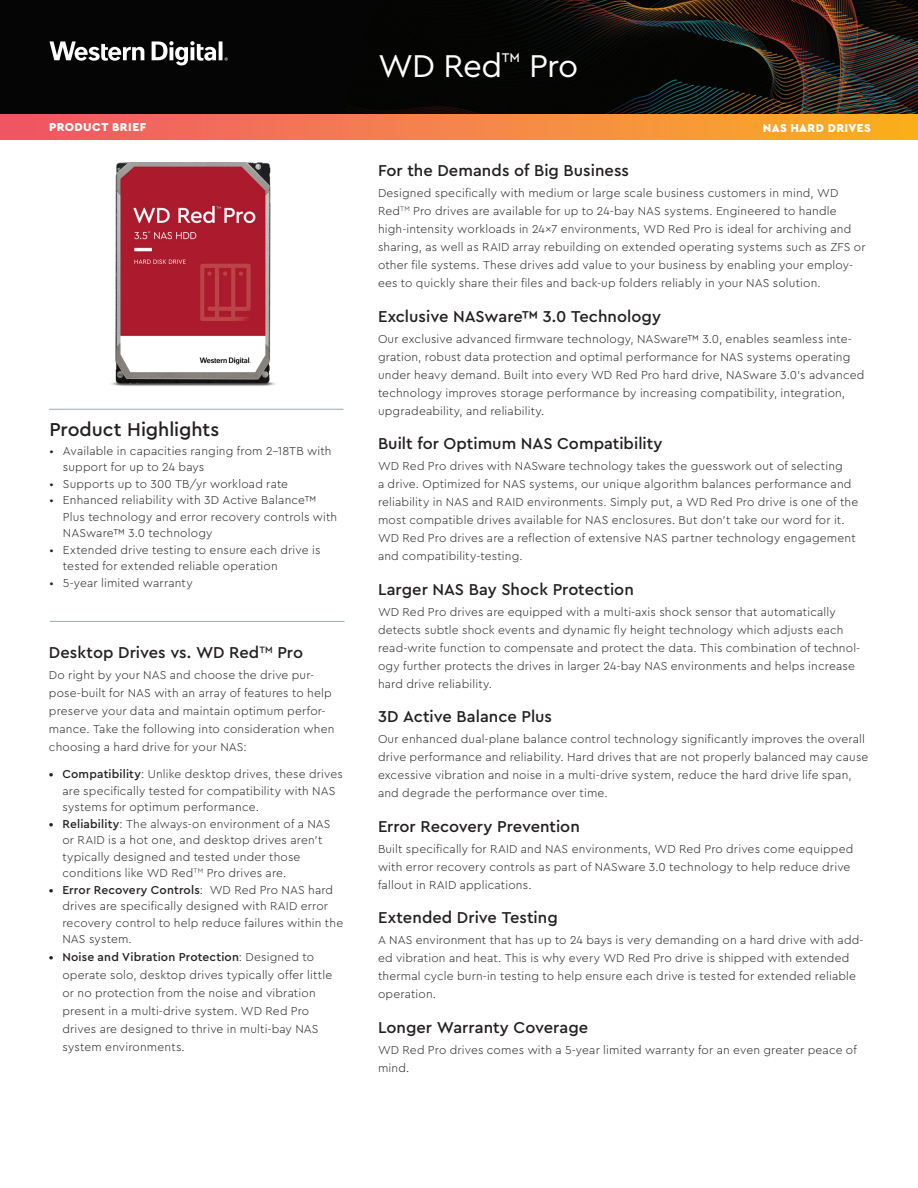
<style>
.page{position:relative;width:918px;height:1188px;background:#fff}
.page>*{position:absolute;margin:0;border:0;box-sizing:border-box;transform-origin:0 0}
.t1{font:33px "Cera PRO";letter-spacing:-.025em;color:#fff}
.t2{font:500 19.5px "Cera PRO";letter-spacing:-.005em;color:#231f20}
.t3{font:500 16.5px "Cera PRO";color:#231f20}
.t4{font:300 12px/18px "Cera PRO";letter-spacing:.015em;color:#231f20}
.t5{font:900 12px "Cera PRO";letter-spacing:.035em;color:#fff}
.s1{font-weight:500}
</style>
<div class="page">
<img style="left:0;top:0;width:918px;height:114px">
<svg style="left:49px;top:41px;width:95px;height:20px"></svg>
<svg style="left:152px;top:41px;width:76px;height:24px"></svg>
<hr style="left:50px;top:621px;width:295px;height:1px;background:#9faab2">
<hr style="left:49px;top:409px;width:294px;height:1px;background:#9faab2">
<div style="left:0;top:114px;width:918px;height:26px;background:linear-gradient(to right,#ef576b,#fab023)"></div>
<img style="left:111px;top:162px;width:164px;height:224px">
<h1 class="t1" style="left:378px;top:44px;width:202px">WD Red<sup>™</sup> Pro</h1>
<p class="t5" style="left:49px;top:119px;width:99px">PRODUCT BRIEF</p>
<p class="t5" style="left:763px;top:120px;width:110px">NAS HARD DRIVES</p>
<h2 class="t2" style="left:49px;top:416px;width:171px">Product Highlights</h2>
<p class="t4" style="left:63px;top:442px;width:270px;line-height:16.5px;text-indent:-14px">• Available in capacities ranging from 2-18TB with support for up to 24 bays</p>
<p class="t4" style="left:49px;top:474px;width:240px">• Supports up to 300 TB/yr workload rate</p>
<p class="t4" style="left:63px;top:492px;width:276px;line-height:16.5px;text-indent:-14px">• Enhanced reliability with 3D Active Balance™<br>Plus technology and error recovery controls with<br>NASware™ 3.0 technology</p>
<p class="t4" style="left:63px;top:541px;width:259px;line-height:16.5px;text-indent:-14px">• Extended drive testing to ensure each drive is tested for extended reliable operation</p>
<p class="t4" style="left:49px;top:573px;width:145px">• 5-year limited warranty</p>
<h3 class="t3" style="left:49px;top:642px;width:256px">Desktop Drives vs. WD Red<sup>TM</sup> Pro</h3>
<p class="t4" style="left:49px;top:665px;width:287px">Do right by your NAS and choose the drive pur&shy;pose-built for NAS with an array of features to help preserve your data and maintain optimum perfor&shy;mance. Take the following into consideration when choosing a hard drive for your NAS:</p>
<p class="t4" style="left:62px;top:765px;width:282px;line-height:16.5px;text-indent:-14px"><span class="s1">• Compatibility</span>: Unlike desktop drives, these drives are specifically tested for compatibility with NAS systems for optimum performance.</p>
<p class="t4" style="left:62px;top:815px;width:270px;line-height:16.5px;text-indent:-14px"><span class="s1">• Reliability</span>: The always-on environment of a NAS or RAID is a hot one, and desktop drives aren’t typically designed and tested under those conditions like WD Red<sup>TM</sup> Pro drives are.</p>
<p class="t4" style="left:62px;top:881px;width:282px;line-height:16.5px;text-indent:-14px"><span class="s1">• Error Recovery Controls</span>: WD Red Pro NAS hard drives are specifically designed with RAID error recovery control to help reduce failures within the NAS system.</p>
<p class="t4" style="left:62px;top:948px;width:271px;text-indent:-14px"><span class="s1">• Noise and Vibration Protection</span>: Designed to operate solo, desktop drives typically offer little or no protection from the noise and vibration present in a multi-drive system. WD Red Pro drives are designed to thrive in multi-bay NAS system environments.</p>
<h3 class="t3" style="left:378px;top:160px;width:253px">For the Demands of Big Business</h3>
<p class="t4" style="left:378px;top:184px;width:489px">Designed specifically with medium or large scale business customers in mind, WD Red<sup>TM</sup> Pro drives are available for up to 24-bay NAS systems. Engineered to handle high-intensity workloads in 24x7 environments, WD Red Pro is ideal for archiving and sharing, as well as RAID array rebuilding on extended operating systems such as ZFS or other file systems. These drives add value to your business by enabling your employ&shy;ees to quickly share their files and back-up folders reliably in your NAS solution.</p>
<h3 class="t3" style="left:378px;top:305px;width:285px">Exclusive NASware™ 3.0 Technology</h3>
<p class="t4" style="left:378px;top:329px;width:488px">Our exclusive advanced firmware technology, NASware™ 3.0, enables seamless inte&shy;gration, robust data protection and optimal performance for NAS systems operating under heavy demand. Built into every WD Red Pro hard drive, NASware 3.0’s advanced technology improves storage performance by increasing compatibility, integration, upgradeability, and reliability.</p>
<h3 class="t3" style="left:378px;top:433px;width:286px">Built for Optimum NAS Compatibility</h3>
<p class="t4" style="left:378px;top:457px;width:482px">WD Red Pro drives with NASware technology takes the guesswork out of selecting<br>a drive. Optimized for NAS systems, our unique algorithm balances performance and reliability in NAS and RAID environments. Simply put, a WD Red Pro drive is one of the most compatible drives available for NAS enclosures. But don’t take our word for it.<br>WD Red Pro drives are a reflection of extensive NAS partner technology engagement and compatibility-testing.</p>
<h3 class="t3" style="left:378px;top:578px;width:257px">Larger NAS Bay Shock Protection</h3>
<p class="t4" style="left:378px;top:602px;width:484px">WD Red Pro drives are equipped with a multi-axis shock sensor that automatically detects subtle shock events and dynamic fly height technology which adjusts each read-write function to compensate and protect the data. This combination of technol&shy;ogy further protects the drives in larger 24-bay NAS environments and helps increase hard drive reliability.</p>
<h3 class="t3" style="left:378px;top:706px;width:176px">3D Active Balance Plus</h3>
<p class="t4" style="left:378px;top:730px;width:492px">Our enhanced dual-plane balance control technology significantly improves the overall drive performance and reliability. Hard drives that are not properly balanced may cause excessive vibration and noise in a multi-drive system, reduce the hard drive life span, and degrade the performance over time.</p>
<h3 class="t3" style="left:378px;top:815px;width:203px">Error Recovery Prevention</h3>
<p class="t4" style="left:378px;top:839px;width:477px">Built specifically for RAID and NAS environments, WD Red Pro drives come equipped with error recovery controls as part of NASware 3.0 technology to help reduce drive fallout in RAID applications.</p>
<h3 class="t3" style="left:378px;top:907px;width:181px">Extended Drive Testing</h3>
<p class="t4" style="left:378px;top:931px;width:487px">A NAS environment that has up to 24 bays is very demanding on a hard drive with add&shy;ed vibration and heat. This is why every WD Red Pro drive is shipped with extended thermal cycle burn-in testing to help ensure each drive is tested for extended reliable operation.</p>
<h3 class="t3" style="left:378px;top:1016px;width:212px">Longer Warranty Coverage</h3>
<p class="t4" style="left:378px;top:1040px;width:480px">WD Red Pro drives comes with a 5-year limited warranty for an even greater peace of mind.</p>
</div>
